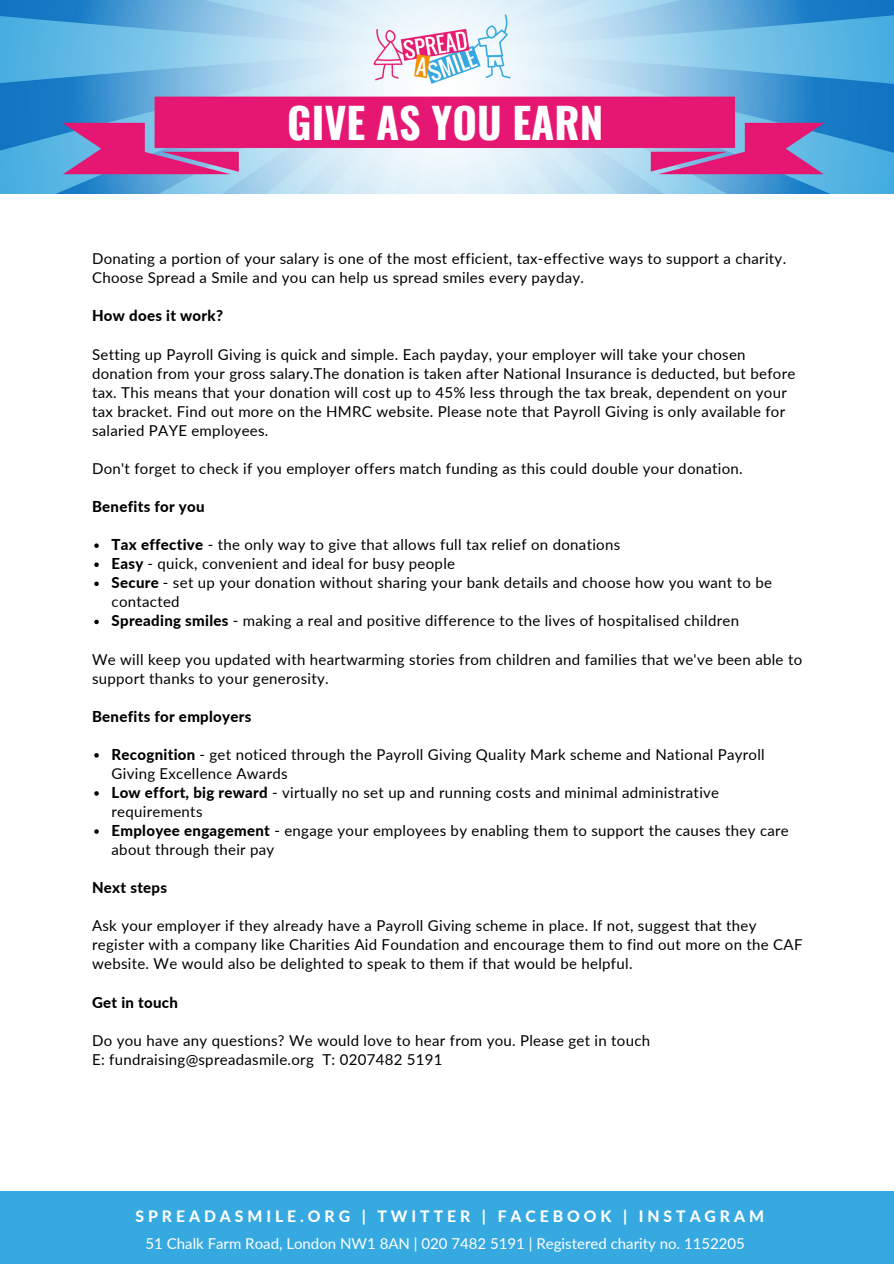
<style>
.page{position:relative;width:894px;height:1264px;background:#fff}
.page>*{position:absolute;margin:0;border:0;box-sizing:border-box;transform-origin:0 0}
.t1{font:700 42px "Oswald";color:#fff}
.t2{font:800 15.75px "Lato";letter-spacing:.25em;color:#fff}
.t3{font:15px/19px "Lato";letter-spacing:.02em;color:#000}
.t4{font:15px "Lato";color:#fff}
.t5{font:800 15px "Lato";letter-spacing:.02em;color:#000}
.s1{font-weight:800}
</style>
<div class="page">
<div style="left:0;top:1190px;width:893px;height:73px;background:#36a9e1"></div>
<img style="left:0;top:0;width:893px;height:194px">
<svg style="left:94px;top:543px;width:5px;height:5px"></svg>
<svg style="left:94px;top:562px;width:5px;height:5px"></svg>
<svg style="left:94px;top:581px;width:5px;height:5px"></svg>
<svg style="left:94px;top:619px;width:5px;height:5px"></svg>
<svg style="left:94px;top:753px;width:5px;height:4px"></svg>
<svg style="left:94px;top:791px;width:5px;height:4px"></svg>
<svg style="left:94px;top:829px;width:5px;height:4px"></svg>
<h1 class="t1" style="left:287px;top:90px;width:317px">GIVE AS YOU EARN</h1>
<p class="t3" style="left:92px;top:249px;width:695px">Donating a portion of your salary is one of the most efficient, tax-effective ways to support a charity.<br>Choose Spread a Smile and you can help us spread smiles every payday.</p>
<p class="t5" style="left:92px;top:307px;width:132px">How does it work?</p>
<p class="t3" style="left:92px;top:344px;width:704px">Setting up Payroll Giving is quick and simple. Each payday, your employer will take your chosen donation from your gross salary.The donation is taken after National Insurance is deducted, but before tax. This means that your donation will cost up to 45% less through the tax break, dependent on your tax bracket. Find out more on the HMRC website. Please note that Payroll Giving is only available for salaried PAYE employees.</p>
<p class="t3" style="left:92px;top:458px;width:652px">Don't forget to check if you employer offers match funding as this could double your donation.</p>
<p class="t5" style="left:92px;top:497px;width:114px">Benefits for you</p>
<p class="t3" style="left:111px;top:535px;width:661px"><span class="s1">Tax effective</span> - the only way to give that allows full tax relief on donations<br><span class="s1">Easy</span> - quick, convenient and ideal for busy people<br><span class="s1">Secure</span> - set up your donation without sharing your bank details and choose how you want to be contacted<br><span class="s1">Spreading smiles</span> - making a real and positive difference to the lives of hospitalised children</p>
<p class="t3" style="left:92px;top:649px;width:711px">We will keep you updated with heartwarming stories from children and families that we've been able to support thanks to your generosity.</p>
<p class="t5" style="left:92px;top:707px;width:161px">Benefits for employers</p>
<p class="t3" style="left:111px;top:744px;width:678px"><span class="s1">Recognition</span> - get noticed through the Payroll Giving Quality Mark scheme and National Payroll Giving Excellence Awards<br><span class="s1">Low effort, big reward</span> - virtually no set up and running costs and minimal administrative requirements<br><span class="s1">Employee engagement</span> - engage your employees by enabling them to support the causes they care about through their pay</p>
<p class="t5" style="left:92px;top:878px;width:77px">Next steps</p>
<p class="t3" style="left:92px;top:916px;width:711px">Ask your employer if they already have a Payroll Giving scheme in place. If not, suggest that they register with a company like Charities Aid Foundation and encourage them to find out more on the CAF website. We would also be delighted to speak to them if that would be helpful.</p>
<p class="t5" style="left:92px;top:992px;width:87px">Get in touch</p>
<p class="t3" style="left:92px;top:1030px;width:559px">Do you have any questions? We would love to hear from you. Please get in touch<br>E: fundraising@spreadasmile.org T: 0207482 5191</p>
<p class="t2" style="left:135px;top:1206px;width:630px">SPREADASMILE.ORG | TWITTER | FACEBOOK | INSTAGRAM</p>
<p class="t4" style="left:145px;top:1233px;width:600px">51 Chalk Farm Road, London NW1 8AN | 020 7482 5191 | Registered charity no. 1152205</p>
</div>
